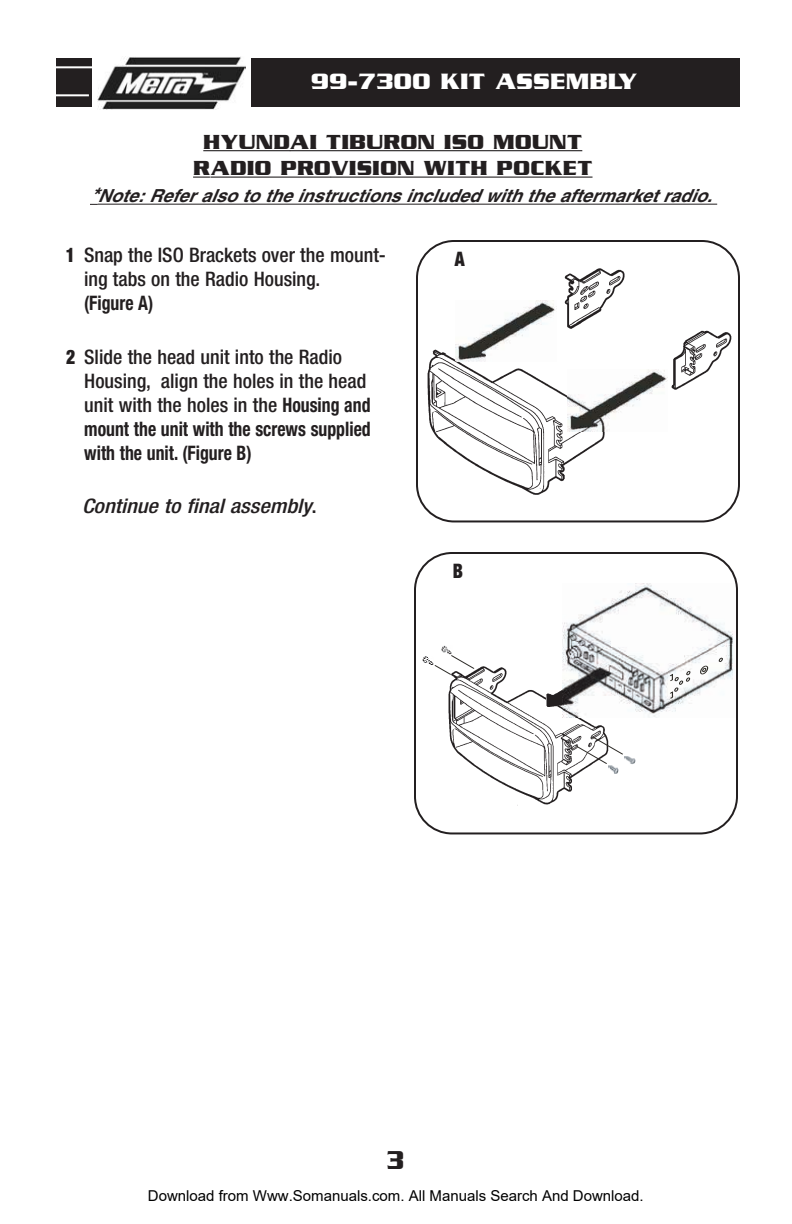
<style>
.page{position:relative;width:792px;height:1224px;background:#fff}
.page>*{position:absolute;margin:0;border:0;box-sizing:border-box;transform-origin:0 0}
.t1{font:700 28px "Serpentine ICG";color:#231f20;scale:.87 1}
.t2{font:700 24px "Serpentine ICG";color:#fff}
.t3{font:700 22px/26.4px "Serpentine ICG";color:#231f20;text-align:center}
.t4{font:500 condensed 20px/24px "Helvetica Neue";color:#231f20}
.t5{font:italic 500 condensed 20px "Helvetica Neue";color:#231f20;scale:1.12 1}
.t6{font:700 condensed 20px "Helvetica Neue";color:#231f20;scale:.89 1}
.t7{font:900 condensed 20px "Helvetica Neue";color:#231f20;scale:.89 1}
.t8{font:italic 700 18px "Helvetica";color:#231f20}
.t9{font:15px "Arial";color:#000}
.s1{font-size:20px}
.s2{font-weight:700}
.s3{font-style:normal}
</style>
<div class="page">
<div style="left:56px;top:58px;width:684px;height:48px;background:#231f20"></div>
<div style="left:93px;top:35px;width:158px;height:89px;background:#fff"></div>
<img style="left:97px;top:57px;width:148px;height:52px">
<hr style="left:0;top:94px;width:89px;height:2px;background:#fff">
<hr style="left:0;top:66px;width:92px;height:2px;background:#fff">
<svg style="left:416px;top:240px;width:324px;height:282px"></svg>
<svg style="left:414px;top:552px;width:324px;height:282px"></svg>
<hr style="left:98px;top:204px;width:619px;height:1px;background:#231f20">
<hr style="left:203px;top:150px;width:87px;height:1px;background:#231f20">
<hr style="left:290px;top:150px;width:292px;height:1px;background:#231f20">
<svg style="left:193px;top:177px;width:17px;height:1px"></svg>
<hr style="left:210px;top:177px;width:121px;height:1px;background:#231f20">
<hr style="left:331px;top:177px;width:262px;height:1px;background:#231f20">
<p class="t2" style="left:311px;top:67px;width:328px">99-7300 KIT ASSEMBLY</p>
<p class="t3" style="left:193px;top:128px;width:401px">HYUNDAI TIBURON ISO MOUNT<br>RADIO PROVISION WITH POCKET</p>
<p class="t8" style="left:90px;top:189px;width:627px"><span class="s1">*</span>Note: Refer also to the instructions included with the aftermarket radio.</p>
<p class="t7" style="left:66px;top:247px;width:12px">1</p>
<p class="t4" style="left:84px;top:244px;width:303px">Snap the ISO Brackets over the mount&shy;ing tabs on the Radio Housing.</p>
<p class="t6" style="left:84px;top:295px;width:79px">(Figure A)</p>
<p class="t7" style="left:66px;top:350px;width:12px">2</p>
<p class="t4" style="left:84px;top:347px;width:288px">Slide the head unit into the Radio Housing, align the holes in the head unit with the holes in the <span class="s2">Housing and mount the unit with the screws supplied with the unit. (Figure B)</span></p>
<p class="t5" style="left:82px;top:499px;width:211px">Continue to final assembly<span class="s3">.</span></p>
<p class="t7" style="left:455px;top:252px;width:13px">A</p>
<p class="t7" style="left:453px;top:564px;width:13px">B</p>
<h1 class="t1" style="left:387px;top:1143px;width:22px">3</h1>
<p class="t9" style="left:148px;top:1187px;width:497px">Download from Www.Somanuals.com. All Manuals Search And Download.</p>
</div>
